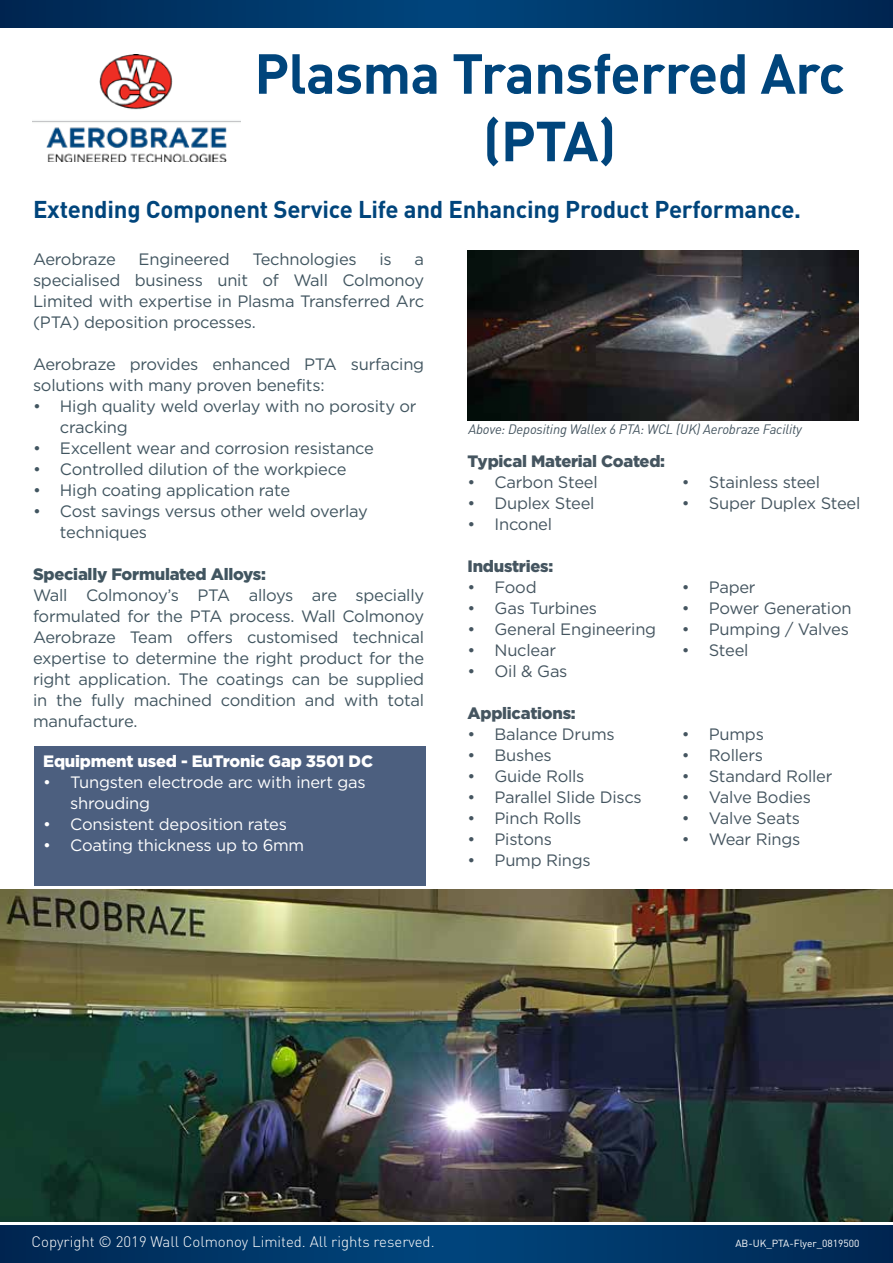
<style>
.page{position:relative;width:893px;height:1263px;background:#fff}
.page>*{position:absolute;margin:0;border:0;box-sizing:border-box;transform-origin:0 0}
.t1{font:700 55.5px/67.5px "DIN";letter-spacing:-.01em;color:#00457c;text-align:center}
.t2{font:700 24px "DIN";letter-spacing:-.01em;color:#00457c}
.t3{font:16.5px/21px "Gotham";letter-spacing:-.015em;color:#415560}
.t4{font:16.5px "Gotham";letter-spacing:-.015em;color:#455560}
.t5{font:16.5px/21px "Gotham";letter-spacing:-.015em;color:#fff}
.t6{font:900 16.5px "Gotham";letter-spacing:-.015em;color:#455560}
.t7{font:900 16.5px "Gotham";letter-spacing:-.015em;color:#fff}
.t8{font:900 16.5px "Gotham";letter-spacing:-.015em;color:#415560}
.t9{font:300 15px "DIN";color:#fff}
.t10{font:italic 13.5px "DIN";letter-spacing:-.015em;color:#455560}
.t11{font:10.2px "DIN";color:#fff}
</style>
<div class="page">
<img style="left:468px;top:251px;width:391px;height:170px">
<div style="left:0;top:0;width:446px;height:28px;background:linear-gradient(to right,#002550,#00467d)"></div>
<div style="left:446px;top:0;width:447px;height:28px;background:linear-gradient(to right,#00467e,#002550)"></div>
<img style="left:33px;top:54px;width:207px;height:107px">
<div style="left:0;top:1225px;width:446px;height:38px;background:linear-gradient(to right,#002550,#00467d)"></div>
<div style="left:446px;top:1225px;width:447px;height:38px;background:linear-gradient(to right,#00467e,#002550)"></div>
<div style="left:34px;top:746px;width:392px;height:139px;background:#4c5f7f"></div>
<img style="left:0;top:890px;width:893px;height:332px">
<h1 class="t1" style="left:254px;top:38px;width:592px">Plasma Transferred Arc (PTA)</h1>
<h2 class="t2" style="left:33px;top:194px;width:770px">Extending Component Service Life and Enhancing Product Performance.</h2>
<p class="t3" style="left:33px;top:248px;width:84px">Aerobraze</p>
<p class="t3" style="left:139px;top:248px;width:93px">Engineered</p>
<p class="t3" style="left:252px;top:248px;width:106px">Technologies</p>
<p class="t3" style="left:380px;top:248px;width:14px">is</p>
<p class="t3" style="left:33px;top:248px;width:393px;text-align:justify;text-indent:382px">a specialised business unit of Wall Colmonoy Limited with expertise in Plasma Transferred Arc (PTA) deposition processes.</p>
<p class="t3" style="left:33px;top:353px;width:393px">Aerobraze provides enhanced PTA surfacing solutions with many proven benefits:</p>
<p class="t3" style="left:60px;top:395px;width:358px;text-indent:-27px">• High quality weld overlay with no porosity or cracking</p>
<p class="t3" style="left:33px;top:437px;width:342px">• Excellent wear and corrosion resistance</p>
<p class="t3" style="left:33px;top:458px;width:315px">• Controlled dilution of the workpiece</p>
<p class="t3" style="left:33px;top:479px;width:259px">• High coating application rate</p>
<p class="t3" style="left:60px;top:500px;width:309px;text-indent:-27px">• Cost savings versus other weld overlay techniques</p>
<p class="t8" style="left:33px;top:564px;width:235px">Specially Formulated Alloys:</p>
<p class="t3" style="left:33px;top:584px;width:393px;text-align:justify">Wall Colmonoy’s PTA alloys are specially formulated for the PTA process. Wall Colmonoy Aerobraze Team offers customised technical expertise to determine the right product for the right application. The coatings can be supplied in the fully machined condition and with total manufacture.</p>
<p class="t7" style="left:43px;top:751px;width:331px">Equipment used - EuTronic Gap 3501 DC</p>
<p class="t5" style="left:70px;top:771px;width:297px;text-indent:-27px">• Tungsten electrode arc with inert gas shrouding</p>
<p class="t5" style="left:43px;top:813px;width:245px">• Consistent deposition rates</p>
<p class="t5" style="left:43px;top:834px;width:263px">• Coating thickness up to 6mm</p>
<p class="t10" style="left:468px;top:421px;width:335px">Above: Depositing Wallex 6 PTA: WCL (UK) Aerobraze Facility</p>
<p class="t6" style="left:468px;top:452px;width:199px">Typical Material Coated:</p>
<p class="t4" style="left:468px;top:473px;width:132px">• Carbon Steel</p>
<p class="t4" style="left:468px;top:494px;width:129px">• Duplex Steel</p>
<p class="t4" style="left:468px;top:515px;width:86px">• Inconel</p>
<p class="t6" style="left:468px;top:557px;width:87px">Industries:</p>
<p class="t4" style="left:468px;top:578px;width:71px">• Food</p>
<p class="t4" style="left:468px;top:599px;width:131px">• Gas Turbines</p>
<p class="t4" style="left:468px;top:620px;width:190px">• General Engineering</p>
<p class="t4" style="left:468px;top:641px;width:90px">• Nuclear</p>
<p class="t4" style="left:468px;top:662px;width:101px">• Oil &amp; Gas</p>
<p class="t6" style="left:468px;top:704px;width:110px">Applications:</p>
<p class="t4" style="left:468px;top:725px;width:149px">• Balance Drums</p>
<p class="t4" style="left:468px;top:746px;width:86px">• Bushes</p>
<p class="t4" style="left:468px;top:767px;width:118px">• Guide Rolls</p>
<p class="t4" style="left:468px;top:788px;width:176px">• Parallel Slide Discs</p>
<p class="t4" style="left:468px;top:809px;width:115px">• Pinch Rolls</p>
<p class="t4" style="left:468px;top:830px;width:86px">• Pistons</p>
<p class="t4" style="left:468px;top:851px;width:125px">• Pump Rings</p>
<p class="t4" style="left:682px;top:473px;width:140px">• Stainless steel</p>
<p class="t4" style="left:682px;top:494px;width:180px">• Super Duplex Steel</p>
<p class="t4" style="left:682px;top:578px;width:75px">• Paper</p>
<p class="t4" style="left:682px;top:599px;width:171px">• Power Generation</p>
<p class="t4" style="left:682px;top:620px;width:169px">• Pumping / Valves</p>
<p class="t4" style="left:682px;top:641px;width:68px">• Steel</p>
<p class="t4" style="left:682px;top:725px;width:84px">• Pumps</p>
<p class="t4" style="left:682px;top:746px;width:83px">• Rollers</p>
<p class="t4" style="left:682px;top:767px;width:152px">• Standard Roller</p>
<p class="t4" style="left:682px;top:788px;width:131px">• Valve Bodies</p>
<p class="t4" style="left:682px;top:809px;width:120px">• Valve Seats</p>
<p class="t4" style="left:682px;top:830px;width:120px">• Wear Rings</p>
<p class="t9" style="left:32px;top:1232px;width:405px">Copyright © 2019 Wall Colmonoy Limited. All rights reserved.</p>
<p class="t11" style="left:735px;top:1237px;width:126px">AB-UK_PTA-Flyer_0819500</p>
</div>
